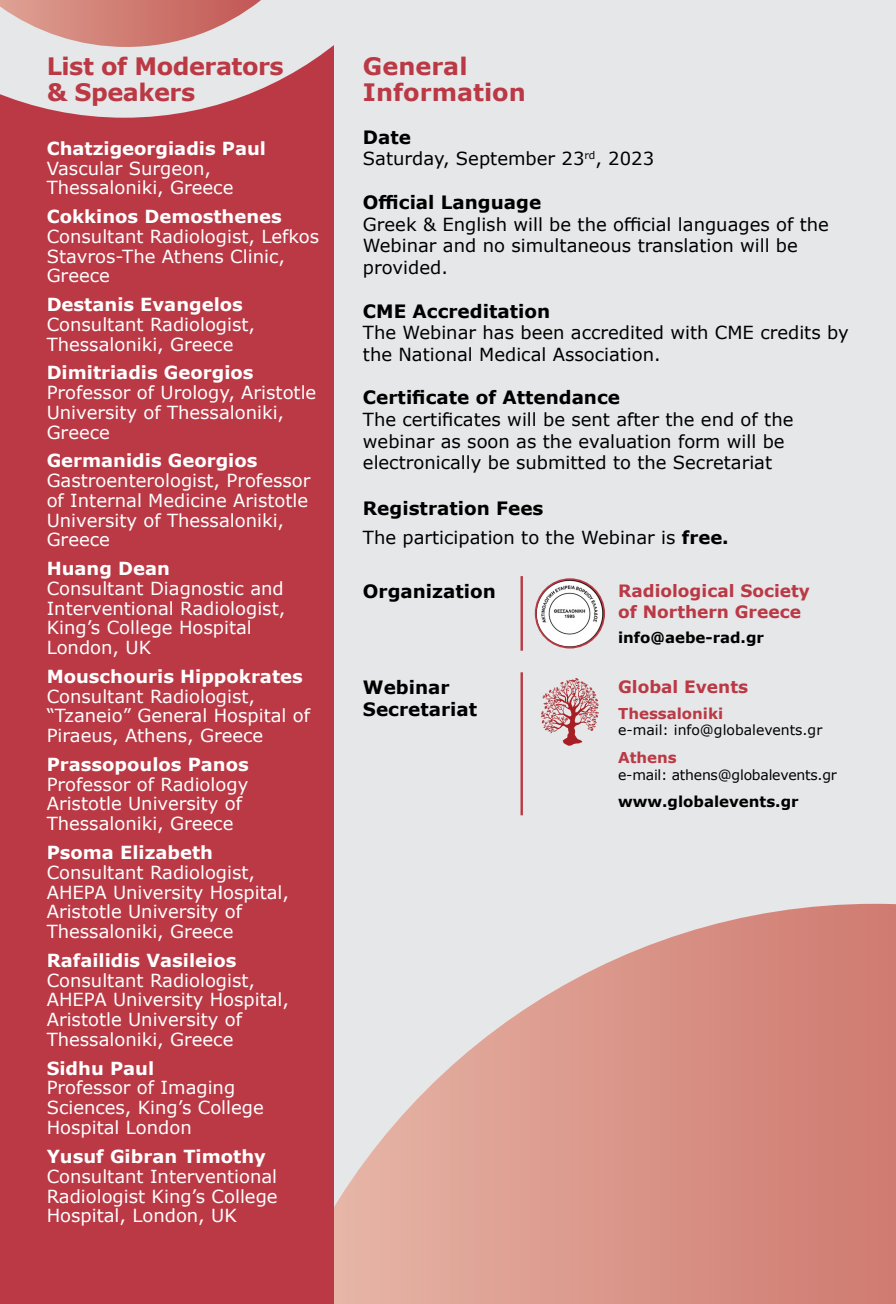
<style>
.page{position:relative;width:896px;height:1304px;background:#e6e7e8}
.page>*{position:absolute;margin:0;border:0;box-sizing:border-box;transform-origin:0 0}
.t1{font:700 24px/26.4px "Verdana";letter-spacing:-.02em;color:#ba3945}
.t2{font:700 24px/26.4px "Verdana";color:#ba3945}
.t3{font:700 18.4px/22px "Verdana";color:#000}
.t4{font:18px/19.8px "Verdana";color:#fff}
.t5{font:18px/21.6px "Verdana";color:#000}
.t6{font:700 18px "Verdana";color:#fff}
.t7{font:700 17px/20.4px "Verdana";color:#ba3945}
.t8{font:700 15px "Verdana";color:#000}
.t9{font:700 15px "Verdana";color:#ba3945}
.t10{font:14px "Verdana";letter-spacing:-.015em;color:#000}
.s1{font-weight:700}
</style>
<div class="page">
<svg style="left:333px;top:904px;width:563px;height:400px"></svg>
<div style="left:0;top:0;width:333px;height:1304px;background:#ba3945"></div>
<svg style="left:0;top:0;width:334px;height:118px;fill:#e6e7e8"></svg>
<svg style="left:0;top:0;width:261px;height:47px;background:#d69c96"></svg>
<hr style="left:520px;top:576px;width:3px;height:75px;background:#ba3945">
<svg style="left:535px;top:578px;width:70px;height:70px"></svg>
<img style="left:536px;top:580px;width:67px;height:67px;border-radius:33px">
<hr style="left:520px;top:672px;width:3px;height:143px;background:#ba3945">
<svg style="left:541px;top:678px;width:58px;height:68px"></svg>
<h1 class="t1" style="left:47px;top:53px;width:239px">List of Moderators &amp; Speakers</h1>
<p class="t6" style="left:47px;top:136px;width:221px">Chatzigeorgiadis Paul</p>
<p class="t4" style="left:47px;top:158px;width:188px">Vascular Surgeon,<br>Thessaloniki, Greece</p>
<p class="t6" style="left:47px;top:204px;width:237px">Cokkinos Demosthenes</p>
<p class="t4" style="left:47px;top:226px;width:274px">Consultant Radiologist, Lefkos<br>Stavros-The Athens Clinic,<br>Greece</p>
<p class="t6" style="left:47px;top:292px;width:198px">Destanis Evangelos</p>
<p class="t4" style="left:47px;top:314px;width:210px">Consultant Radiologist,<br>Thessaloniki, Greece</p>
<p class="t6" style="left:47px;top:360px;width:208px">Dimitriadis Georgios</p>
<p class="t4" style="left:47px;top:382px;width:271px">Professor of Urology, Aristotle<br>University of Thessaloniki,<br>Greece</p>
<p class="t6" style="left:47px;top:448px;width:212px">Germanidis Georgios</p>
<p class="t4" style="left:47px;top:470px;width:265px">Gastroenterologist, Professor of Internal Medicine Aristotle<br>University of Thessaloniki,<br>Greece</p>
<p class="t6" style="left:47px;top:556px;width:125px">Huang Dean</p>
<p class="t4" style="left:47px;top:578px;width:240px">Consultant Diagnostic and<br>Interventional Radiologist,<br>King’s College Hospital<br>London, UK</p>
<p class="t6" style="left:47px;top:664px;width:258px">Mouschouris Hippokrates</p>
<p class="t4" style="left:47px;top:686px;width:265px">Consultant Radiologist, “Tzaneio” General Hospital of<br>Piraeus, Athens, Greece</p>
<p class="t6" style="left:47px;top:752px;width:204px">Prassopoulos Panos</p>
<p class="t4" style="left:47px;top:774px;width:203px">Professor of Radiology<br>Aristotle University of<br>Thessaloniki, Greece</p>
<p class="t6" style="left:47px;top:840px;width:168px">Psoma Elizabeth</p>
<p class="t4" style="left:47px;top:862px;width:244px">Consultant Radiologist,<br>AHEPA University Hospital,<br>Aristotle University of<br>Thessaloniki, Greece</p>
<p class="t6" style="left:47px;top:947px;width:191px">Rafailidis Vasileios</p>
<p class="t4" style="left:47px;top:970px;width:244px">Consultant Radiologist,<br>AHEPA University Hospital,<br>Aristotle University of<br>Thessaloniki, Greece</p>
<p class="t6" style="left:47px;top:1055px;width:109px">Sidhu Paul</p>
<p class="t4" style="left:47px;top:1078px;width:219px">Professor of Imaging<br>Sciences, King’s College<br>Hospital London</p>
<p class="t6" style="left:47px;top:1144px;width:221px">Yusuf Gibran Timothy</p>
<p class="t4" style="left:47px;top:1166px;width:232px;text-align:justify">Consultant Interventional Radiologist King’s College Hospital, London, UK</p>
<h1 class="t2" style="left:363px;top:53px;width:164px">General<br>Information</h1>
<p class="t3" style="left:363px;top:126px;width:50px">Date</p>
<p class="t5" style="left:363px;top:148px;width:293px">Saturday, September 23<sup>rd</sup>, 2023</p>
<p class="t3" style="left:363px;top:191px;width:180px">Official Language</p>
<p class="t5" style="left:363px;top:213px;width:467px">Greek &amp; English will be the official languages of the<br>Webinar and no simultaneous translation will be provided.</p>
<p class="t3" style="left:363px;top:299px;width:189px">CME Accreditation</p>
<p class="t5" style="left:363px;top:322px;width:487px">The Webinar has been accredited with CME credits by the National Medical Association.</p>
<p class="t3" style="left:363px;top:386px;width:259px">Certificate of Attendance</p>
<p class="t5" style="left:363px;top:408px;width:432px">The certificates will be sent after the end of the webinar as soon as the evaluation form will be electronically be submitted to the Secretariat</p>
<p class="t3" style="left:363px;top:497px;width:182px">Registration Fees</p>
<p class="t5" style="left:363px;top:527px;width:367px">The participation to the Webinar is <span class="s1">free.</span></p>
<p class="t3" style="left:363px;top:580px;width:135px">Organization</p>
<p class="t7" style="left:618px;top:580px;width:193px">Radiological Society of Northern Greece</p>
<p class="t8" style="left:618px;top:627px;width:147px">info@aebe-rad.gr</p>
<p class="t3" style="left:363px;top:676px;width:116px">Webinar<br>Secretariat</p>
<p class="t7" style="left:618px;top:677px;width:132px">Global Events</p>
<p class="t9" style="left:618px;top:702px;width:107px">Thessaloniki</p>
<p class="t10" style="left:618px;top:721px;width:206px">e-mail: info@globalevents.gr</p>
<p class="t9" style="left:618px;top:747px;width:60px">Athens</p>
<p class="t10" style="left:618px;top:765px;width:220px">e-mail: athens@globalevents.gr</p>
<p class="t8" style="left:618px;top:791px;width:182px">www.globalevents.gr</p>
</div>
